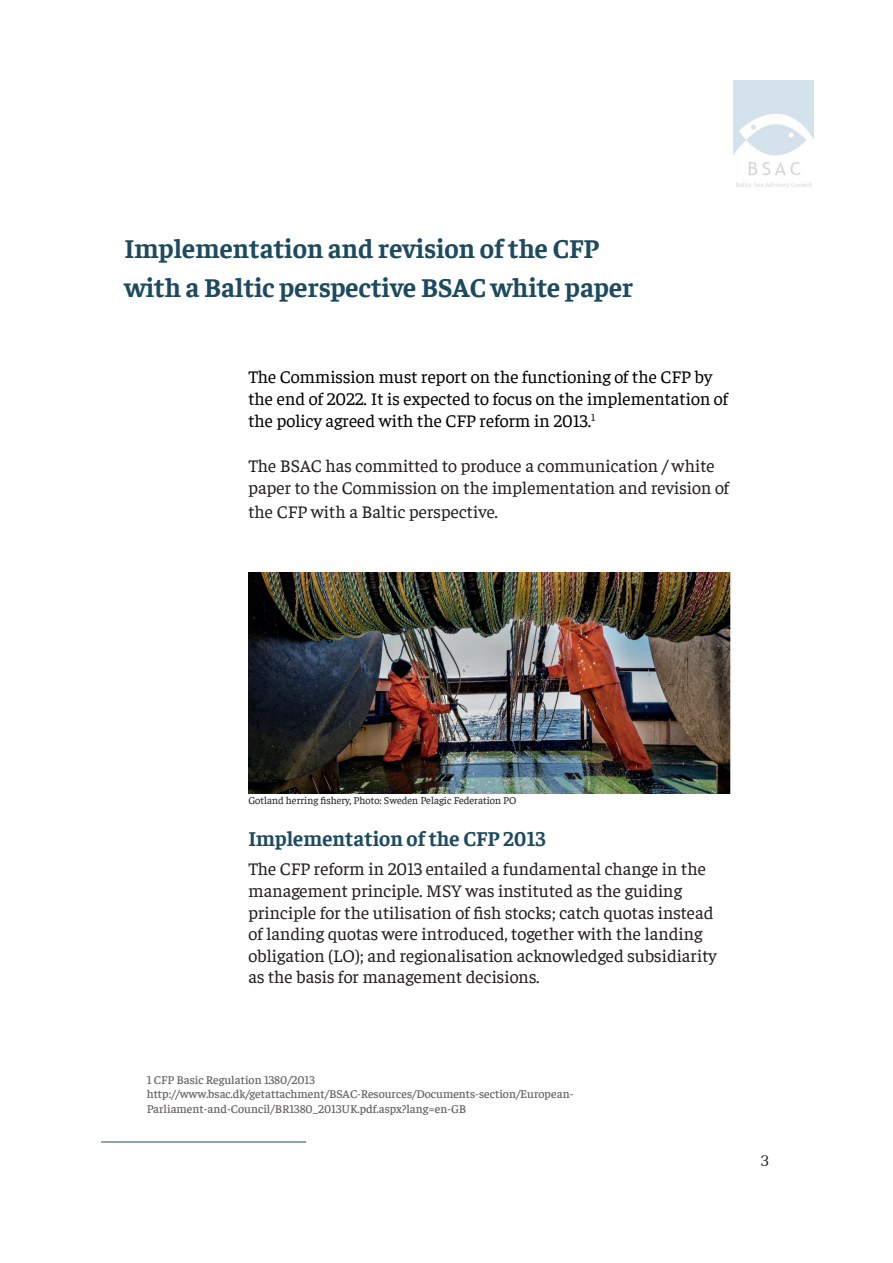
<style>
.page{position:relative;width:893px;height:1263px;background:#fff}
.page>*{position:absolute;margin:0;border:0;box-sizing:border-box;transform-origin:0 0}
.t1{font:700 27px/39px "Faustina";color:#1d4a5f}
.t2{font:700 21px "Faustina";color:#1d4a5f}
.t3{font:18px/21.6px "Faustina";color:#231f20}
.t4{font:18px/21.6px "Faustina";color:#000}
.t5{font:15px "Taviraj";color:#231f20}
.t6{font:500 12px/14.4px "Faustina";color:#231f20}
.t7{font:10.5px "Faustina";color:#231f20}
</style>
<div class="page">
<hr style="left:101px;top:1141px;width:205px;height:1px;background:#1d4a5f">
<img style="left:733px;top:81px;width:80px;height:107px">
<img style="left:248px;top:573px;width:483px;height:220px">
<h1 class="t1" style="left:125px;top:227px;width:510px">Implementation and revision of the CFP with a Baltic perspective BSAC white paper</h1>
<p class="t4" style="left:248px;top:365px;width:481px">The Commission must report on the functioning of the CFP by the end of 2022. It is expected to focus on the implementation of the policy agreed with the CFP reform in 2013.<sup>1</sup></p>
<p class="t3" style="left:248px;top:454px;width:482px">The BSAC has committed to produce a communication / white paper to the Commission on the implementation and revision of</p>
<p class="t3" style="left:248px;top:500px;width:251px">the CFP with a Baltic perspective.</p>
<p class="t7" style="left:248px;top:793px;width:270px">Gotland herring fishery, Photo: Sweden Pelagic Federation PO</p>
<p class="t2" style="left:248px;top:824px;width:299px">Implementation of the CFP 2013</p>
<p class="t3" style="left:248px;top:857px;width:470px">The CFP reform in 2013 entailed a fundamental change in the management principle. MSY was instituted as the guiding principle for the utilisation of fish stocks; catch quotas instead of landing quotas were introduced, together with the landing obligation (LO); and regionalisation acknowledged subsidiarity as the basis for management decisions.</p>
<p class="t6" style="left:147px;top:1072px;width:428px">1 CFP Basic Regulation 1380/2013 http://www.bsac.dk/getattachment/BSAC-Resources/Documents-section/European-<br>Parliament-and-Council/BR1380_2013UK.pdf.aspx?lang=en-GB</p>
<p class="t5" style="left:760px;top:1149px;width:10px">3</p>
</div>
